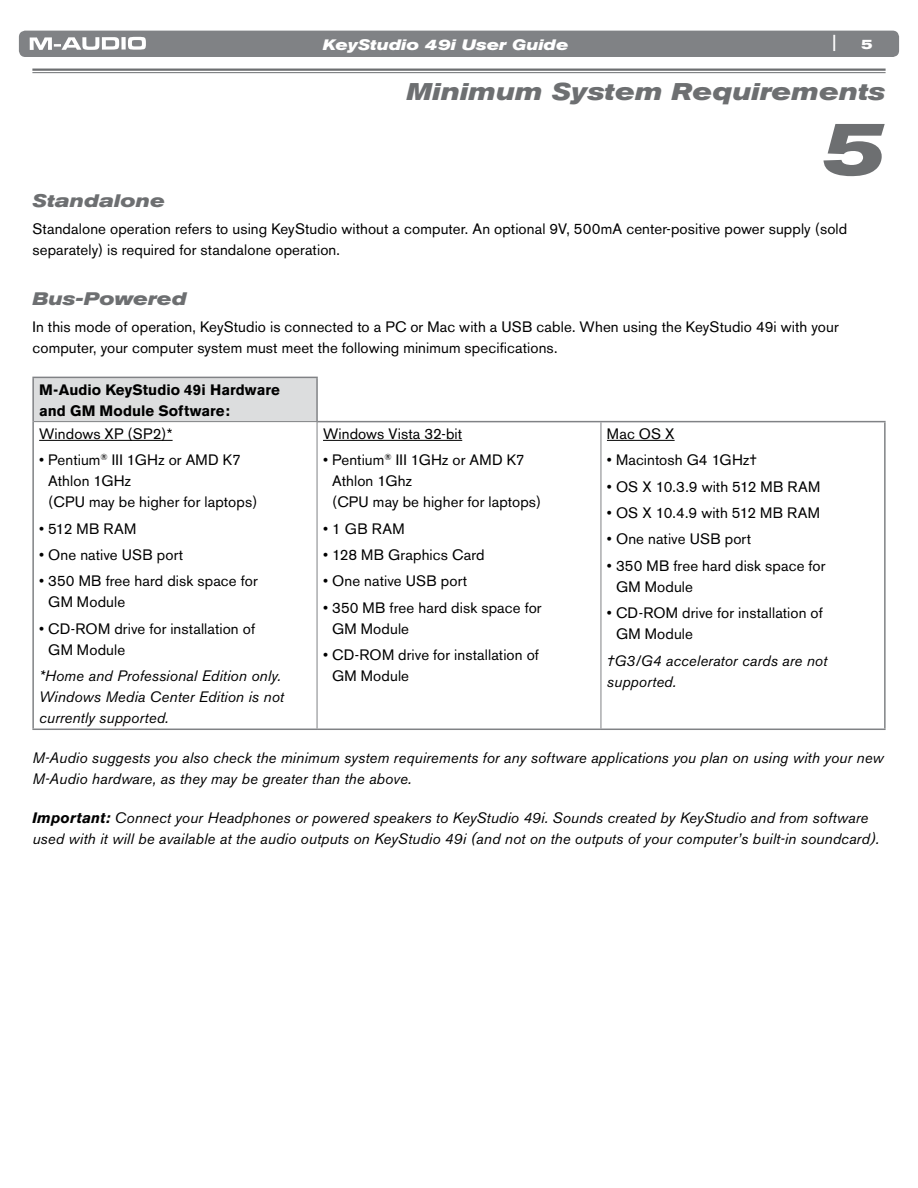
<style>
.page{position:relative;width:918px;height:1188px;background:#fff}
.page>*{position:absolute;margin:0;border:0;box-sizing:border-box;transform-origin:0 0}
.t1{font:italic 700 expanded 75px "Akzidenz Grotesk BE";color:#6d6f71}
.t2{font:italic 700 expanded 24px "Akzidenz Grotesk BE";color:#6d6f71}
.t3{font:italic 700 expanded 18px "Akzidenz Grotesk BE";color:#6d6f71}
.t4{font:700 expanded 16.2px "Akzidenz Grotesk BE";color:#fff;scale:.83 1}
.t5{font:15px/21px "Akzidenz Grotesk BE";letter-spacing:.01em;color:#000}
.t6{font:italic 15px/21px "Akzidenz Grotesk BE";letter-spacing:.005em;color:#000}
.t7{font:700 15px/21px "Akzidenz Grotesk BE";letter-spacing:.005em;color:#000}
.t8{font:italic 700 expanded 15px "Akzidenz Grotesk BE";color:#fff}
.t9{font:700 expanded 13.5px "Akzidenz Grotesk BE";color:#fff}
.s1{font-weight:700}
</style>
<div class="page">
<div style="left:19px;top:31px;width:880px;height:26px;background:#808285;border-radius:6px"></div>
<svg style="left:30px;top:37px;width:89px;height:13px"></svg>
<div style="left:121px;top:37px;width:5px;height:13px;background:#fff"></div>
<svg style="left:128px;top:37px;width:18px;height:13px"></svg>
<hr style="left:32px;top:69px;width:854px;height:2px;background:#6d6f71">
<hr style="left:32px;top:72px;width:854px;height:1px;background:#6d6f71">
<div style="left:33px;top:377px;width:284px;height:45px;background:#dcddde"></div>
<hr style="left:32px;top:377px;width:286px;height:1px;background:#808285">
<hr style="left:32px;top:378px;width:2px;height:44px;background:#808285">
<hr style="left:316px;top:378px;width:2px;height:43px;background:#808285">
<hr style="left:317px;top:421px;width:284px;height:1px;background:#808285">
<hr style="left:601px;top:421px;width:285px;height:1px;background:#808285">
<hr style="left:884px;top:422px;width:2px;height:307px;background:#808285">
<hr style="left:317px;top:729px;width:284px;height:1px;background:#808285">
<hr style="left:601px;top:729px;width:285px;height:1px;background:#808285">
<hr style="left:601px;top:422px;width:1px;height:307px;background:#808285">
<hr style="left:34px;top:421px;width:283px;height:1px;background:#808285">
<hr style="left:317px;top:422px;width:1px;height:307px;background:#808285">
<hr style="left:32px;top:422px;width:2px;height:307px;background:#808285">
<hr style="left:32px;top:729px;width:285px;height:1px;background:#808285">
<hr style="left:39px;top:440px;width:134px;height:1px;background:#000">
<hr style="left:323px;top:440px;width:139px;height:1px;background:#000">
<hr style="left:607px;top:440px;width:68px;height:1px;background:#000">
<p class="t8" style="left:323px;top:35px;width:247px">KeyStudio 49i User Guide</p>
<p class="t4" style="left:833px;top:32px;width:5px">|</p>
<p class="t9" style="left:861px;top:36px;width:13px">5</p>
<h2 class="t2" style="left:407px;top:77px;width:480px">Minimum System Requirements</h2>
<h1 class="t1" style="left:822px;top:103px;width:66px">5</h1>
<p class="t3" style="left:32px;top:190px;width:134px">Standalone</p>
<p class="t5" style="left:32px;top:218px;width:816px">Standalone operation refers to using KeyStudio without a computer. An optional 9V, 500mA center-positive power supply (sold separately) is required for standalone operation.</p>
<p class="t3" style="left:32px;top:288px;width:156px">Bus-Powered</p>
<p class="t5" style="left:32px;top:316px;width:808px">In this mode of operation, KeyStudio is connected to a PC or Mac with a USB cable. When using the KeyStudio 49i with your computer, your computer system must meet the following minimum specifications.</p>
<p class="t7" style="left:39px;top:379px;width:242px">M-Audio KeyStudio 49i Hardware and GM Module Software:</p>
<p class="t5" style="left:39px;top:423px;width:135px">Windows XP (SP2)*</p>
<p class="t5" style="left:48px;top:450px;width:211px;text-indent:-9px">• Pentium<sup>®</sup> III 1GHz or AMD K7<br>Athlon 1GHz<br>(CPU may be higher for laptops)</p>
<p class="t5" style="left:39px;top:518px;width:99px">• 512 MB RAM</p>
<p class="t5" style="left:39px;top:544px;width:146px">• One native USB port</p>
<p class="t5" style="left:48px;top:571px;width:211px;text-indent:-9px">• 350 MB free hard disk space for<br>GM Module</p>
<p class="t5" style="left:48px;top:618px;width:208px;text-indent:-9px">• CD-ROM drive for installation of<br>GM Module</p>
<p class="t6" style="left:39px;top:666px;width:246px">*Home and Professional Edition only.<br>Windows Media Center Edition is not currently supported.</p>
<p class="t5" style="left:607px;top:423px;width:69px">Mac OS X</p>
<p class="t5" style="left:607px;top:450px;width:151px">• Macintosh G4 1GHz†</p>
<p class="t5" style="left:607px;top:476px;width:215px">• OS X 10.3.9 with 512 MB RAM</p>
<p class="t5" style="left:607px;top:502px;width:215px">• OS X 10.4.9 with 512 MB RAM</p>
<p class="t5" style="left:607px;top:529px;width:146px">• One native USB port</p>
<p class="t5" style="left:616px;top:555px;width:211px;text-indent:-9px">• 350 MB free hard disk space for<br>GM Module</p>
<p class="t5" style="left:616px;top:603px;width:208px;text-indent:-9px">• CD-ROM drive for installation of<br>GM Module</p>
<p class="t6" style="left:607px;top:650px;width:222px">†G3/G4 accelerator cards are not supported.</p>
<p class="t5" style="left:323px;top:423px;width:141px">Windows Vista 32-bit</p>
<p class="t5" style="left:332px;top:450px;width:211px;text-indent:-9px">• Pentium<sup>®</sup> III 1GHz or AMD K7<br>Athlon 1Ghz<br>(CPU may be higher for laptops)</p>
<p class="t5" style="left:323px;top:518px;width:83px">• 1 GB RAM</p>
<p class="t5" style="left:323px;top:544px;width:163px">• 128 MB Graphics Card</p>
<p class="t5" style="left:323px;top:571px;width:146px">• One native USB port</p>
<p class="t5" style="left:332px;top:597px;width:211px;text-indent:-9px">• 350 MB free hard disk space for<br>GM Module</p>
<p class="t5" style="left:332px;top:645px;width:208px;text-indent:-9px">• CD-ROM drive for installation of<br>GM Module</p>
<p class="t6" style="left:32px;top:747px;width:853px">M-Audio suggests you also check the minimum system requirements for any software applications you plan on using with your new<br>M-Audio hardware, as they may be greater than the above.</p>
<p class="t6" style="left:32px;top:807px;width:848px"><span class="s1">Important:</span> Connect your Headphones or powered speakers to KeyStudio 49i. Sounds created by KeyStudio and from software used with it will be available at the audio outputs on KeyStudio 49i (and not on the outputs of your computer’s built-in soundcard).</p>
</div>
